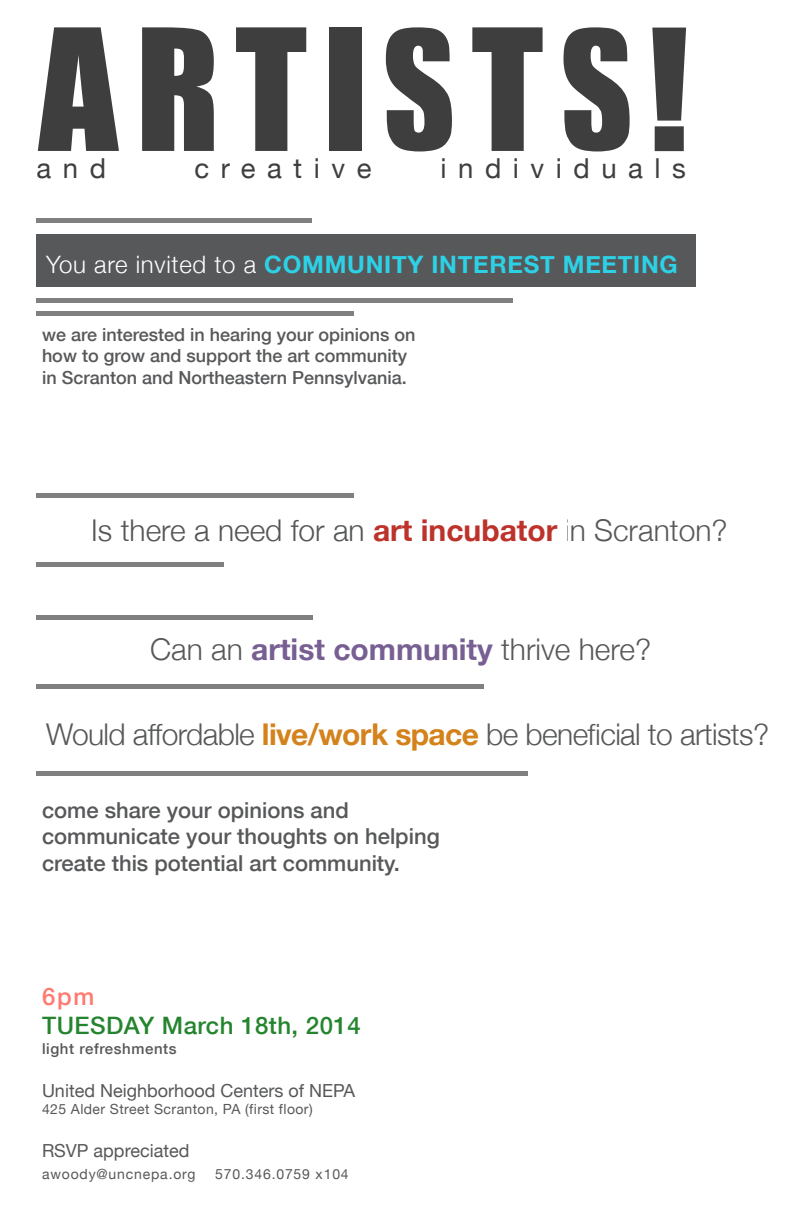
<style>
.page{position:relative;width:792px;height:1224px;background:#fff}
.page>*{position:absolute;margin:0;border:0;box-sizing:border-box;transform-origin:0 0}
.t1{font:183.9px "JCH Ead A";letter-spacing:.08em;color:#3e3e3f}
.t2{font:300 30px "Helvetica Neue";letter-spacing:-.02em;color:#57585a}
.t3{font:300 30px "Helvetica Neue";color:#545557}
.t4{font:300 30px "Helvetica Neue";color:#57585a}
.t5{font:27.5px "Helvetica Neue";letter-spacing:.42em;color:#3e3e3f}
.t6{font:700 24px "Helvetica Neue";letter-spacing:.03em;color:#2dd1e6}
.t7{font:500 24px "Helvetica Neue";letter-spacing:.02em;color:#25852e}
.t8{font:500 24px "Helvetica Neue";color:#ff7a71}
.t9{font:500 22px "Helvetica Neue";color:#57585a}
.t10{font:500 18px "Helvetica Neue";color:#57585a}
.t11{font:18px "Helvetica Neue";color:#57585a}
.t12{font:500 15px "Helvetica Neue";letter-spacing:.04em;color:#57585a}
.t13{font:14px "Helvetica Neue";letter-spacing:.03em;color:#57585a}
.t14{font:14px "Helvetica Neue";letter-spacing:.06em;color:#57585a}
.s1{font-weight:300;color:#fff}
.s2{font-weight:700;color:#bd322b}
.s3{font-weight:200;color:#57585a}
.s4{color:#57585a}
.s5{font-weight:700;color:#785f93}
.s6{font-weight:700;color:#d4821c}
</style>
<div class="page">
<div style="left:36px;top:235px;width:660px;height:52px;background:#57585a"></div>
<hr style="left:37px;top:218px;width:275px;height:4px;background:#808080">
<hr style="left:37px;top:299px;width:476px;height:4px;background:#808080">
<hr style="left:37px;top:311px;width:317px;height:4px;background:#808080">
<hr style="left:37px;top:494px;width:317px;height:4px;background:#808080">
<hr style="left:36px;top:562px;width:188px;height:4px;background:#808080">
<hr style="left:36px;top:616px;width:276px;height:4px;background:#808080">
<hr style="left:36px;top:685px;width:447px;height:4px;background:#808080">
<hr style="left:36px;top:771px;width:491px;height:4px;background:#808080">
<p class="t1" style="left:36px;top:4px;width:656px">ARTISTS!</p>
<p class="t5" style="left:37px;top:148px;width:71px">and</p>
<p class="t5" style="left:194px;top:148px;width:179px">creative</p>
<p class="t5" style="left:441px;top:148px;width:247px">individuals</p>
<p class="t6" style="left:46px;top:246px;width:633px"><span class="s1">You are invited to a</span> COMMUNITY INTEREST MEETING</p>
<p class="t10" style="left:42px;top:320px;width:375px">we are interested in hearing your opinions on</p>
<p class="t10" style="left:42px;top:342px;width:367px">how to grow and support the art community</p>
<p class="t10" style="left:42px;top:363px;width:366px">in Scranton and Northeastern Pennsylvania.</p>
<p class="t3" style="left:91px;top:506px;width:638px">Is there a need for an <span class="s2">art incubator</span> <span class="s3">i</span><span class="s4">n Scranton?</span></p>
<p class="t4" style="left:150px;top:625px;width:503px">Can an <span class="s5">artist community</span> thrive here?</p>
<p class="t2" style="left:46px;top:710px;width:725px">Would affordable <span class="s6">live/work space</span> be beneficial to artists?</p>
<p class="t9" style="left:42px;top:792px;width:308px">come share your opinions and</p>
<p class="t9" style="left:42px;top:819px;width:399px">communicate your thoughts on helping</p>
<p class="t9" style="left:42px;top:845px;width:359px">create this potential art community.</p>
<p class="t8" style="left:42px;top:978px;width:54px">6pm</p>
<p class="t7" style="left:42px;top:1006px;width:320px">TUESDAY March 18th, 2014</p>
<p class="t12" style="left:42px;top:1037px;width:136px">light refreshments</p>
<p class="t11" style="left:42px;top:1078px;width:315px">United Neighborhood Centers of NEPA</p>
<p class="t13" style="left:42px;top:1099px;width:272px">425 Alder Street Scranton, PA (first floor)</p>
<p class="t11" style="left:42px;top:1138px;width:149px">RSVP appreciated</p>
<p class="t14" style="left:42px;top:1164px;width:155px">awoody@uncnepa.org</p>
<p class="t14" style="left:215px;top:1164px;width:135px">570.346.0759 x104</p>
</div>
